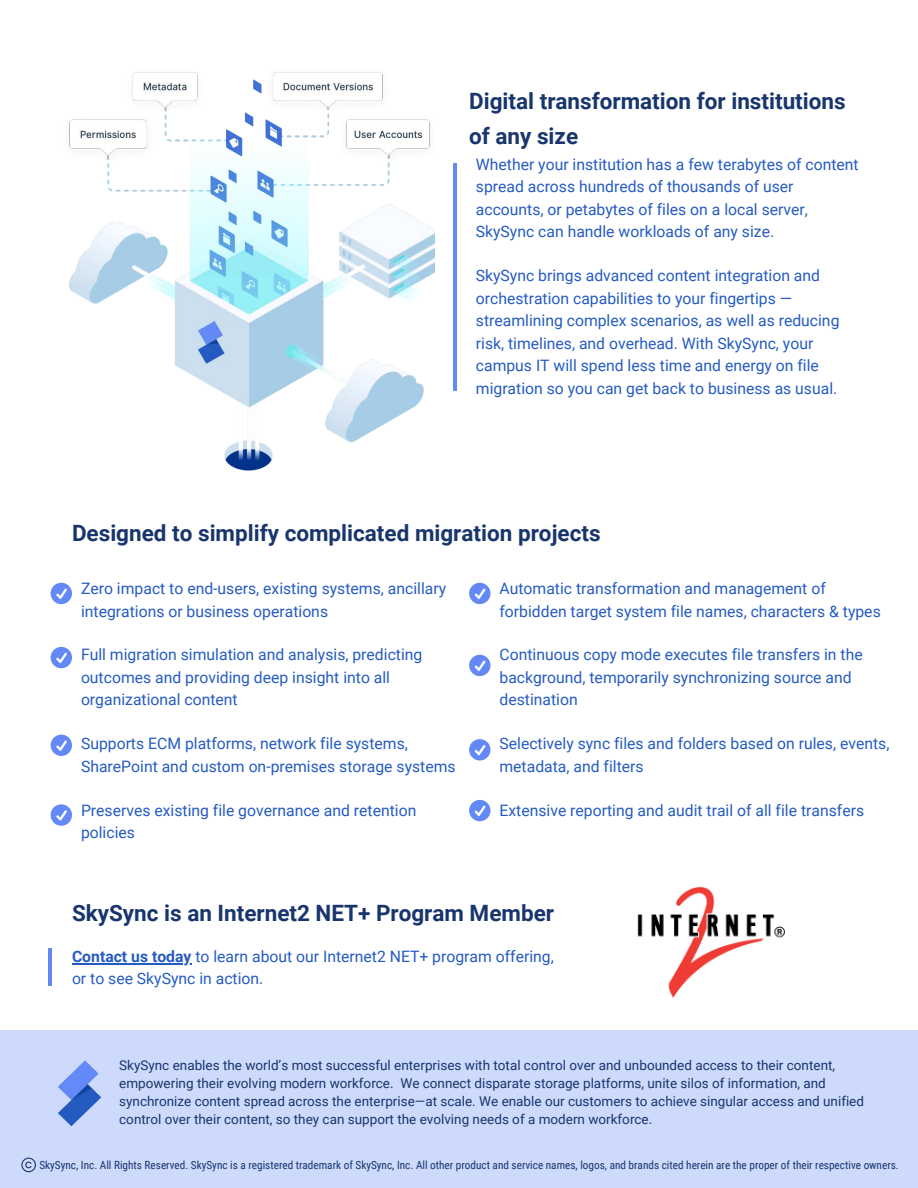
<style>
.page{position:relative;width:918px;height:1188px;background:#fff}
.page>*{position:absolute;margin:0;border:0;box-sizing:border-box;transform-origin:0 0}
.t1{font:700 22.5px/34.8px "Roboto";color:#18356d}
.t2{font:15.75px/22.5px "Roboto";color:#255bc1}
.t3{font:13.5px/18px "Roboto";color:#18356d}
.t4{font:11.25px "Roboto Condensed";color:#18356d}
.s1{font-weight:700}
</style>
<div class="page">
<div style="left:0;top:1030px;width:918px;height:158px;background:#cddafc"></div>
<svg style="left:21px;top:1158px;width:15px;height:14px"></svg>
<img style="left:58px;top:1060px;width:44px;height:67px">
<hr style="left:453px;top:163px;width:4px;height:227px;background:#6289f5">
<img style="left:68px;top:72px;width:366px;height:398px">
<svg style="left:51px;top:583px;width:21px;height:21px"></svg>
<svg style="left:51px;top:647px;width:21px;height:21px"></svg>
<svg style="left:51px;top:735px;width:21px;height:21px"></svg>
<svg style="left:51px;top:804px;width:21px;height:22px"></svg>
<svg style="left:469px;top:583px;width:21px;height:21px"></svg>
<svg style="left:469px;top:655px;width:21px;height:21px"></svg>
<svg style="left:469px;top:739px;width:21px;height:21px"></svg>
<svg style="left:469px;top:800px;width:21px;height:21px"></svg>
<img style="left:637px;top:886px;width:148px;height:112px">
<hr style="left:72px;top:963px;width:120px;height:1px;background:#255bc1">
<hr style="left:48px;top:948px;width:4px;height:37px;background:#6289f5">
<h1 class="t1" style="left:469px;top:83px;width:378px">Digital transformation for institutions of any size</h1>
<p class="t2" style="left:476px;top:152px;width:384px">Whether your institution has a few terabytes of content spread across hundreds of thousands of user accounts, or petabytes of files on a local server, SkySync can handle workloads of any size.</p>
<p class="t2" style="left:476px;top:264px;width:365px">SkySync brings advanced content integration and orchestration capabilities to your fingertips — streamlining complex scenarios, as well as reducing risk, timelines, and overhead. With SkySync, your campus IT will spend less time and energy on file migration so you can get back to business as usual.</p>
<h1 class="t1" style="left:72px;top:515px;width:530px">Designed to simplify complicated migration projects</h1>
<p class="t2" style="left:81px;top:577px;width:367px">Zero impact to end-users, existing systems, ancillary integrations or business operations</p>
<p class="t2" style="left:81px;top:643px;width:343px">Full migration simulation and analysis, predicting outcomes and providing deep insight into all organizational content</p>
<p class="t2" style="left:81px;top:732px;width:376px">Supports ECM platforms, network file systems,<br>SharePoint and custom on-premises storage systems</p>
<p class="t2" style="left:81px;top:798px;width:337px">Preserves existing file governance and retention policies</p>
<p class="t2" style="left:500px;top:577px;width:383px">Automatic transformation and management of forbidden target system file names, characters &amp; types</p>
<p class="t2" style="left:500px;top:643px;width:365px">Continuous copy mode executes file transfers in the background, temporarily synchronizing source and destination</p>
<p class="t2" style="left:500px;top:732px;width:391px">Selectively sync files and folders based on rules, events, metadata, and filters</p>
<p class="t2" style="left:500px;top:798px;width:366px">Extensive reporting and audit trail of all file transfers</p>
<h1 class="t1" style="left:72px;top:895px;width:484px">SkySync is an Internet2 NET+ Program Member</h1>
<p class="t2" style="left:72px;top:944px;width:483px"><span class="s1">Contact us today</span> to learn about our Internet2 NET+ program offering, or to see SkySync in action.</p>
<p class="t3" style="left:119px;top:1056px;width:746px">SkySync enables the world’s most successful enterprises with total control over and unbounded access to their content, empowering their evolving modern workforce. We connect disparate storage platforms, unite silos of information, and synchronize content spread across the enterprise—at scale. We enable our customers to achieve singular access and unified control over their content, so they can support the evolving needs of a modern workforce.</p>
<p class="t4" style="left:39px;top:1157px;width:861px">SkySync, Inc. All Rights Reserved. SkySync is a registered trademark of SkySync, Inc. All other product and service names, logos, and brands cited herein are the proper of their respective owners.</p>
</div>
